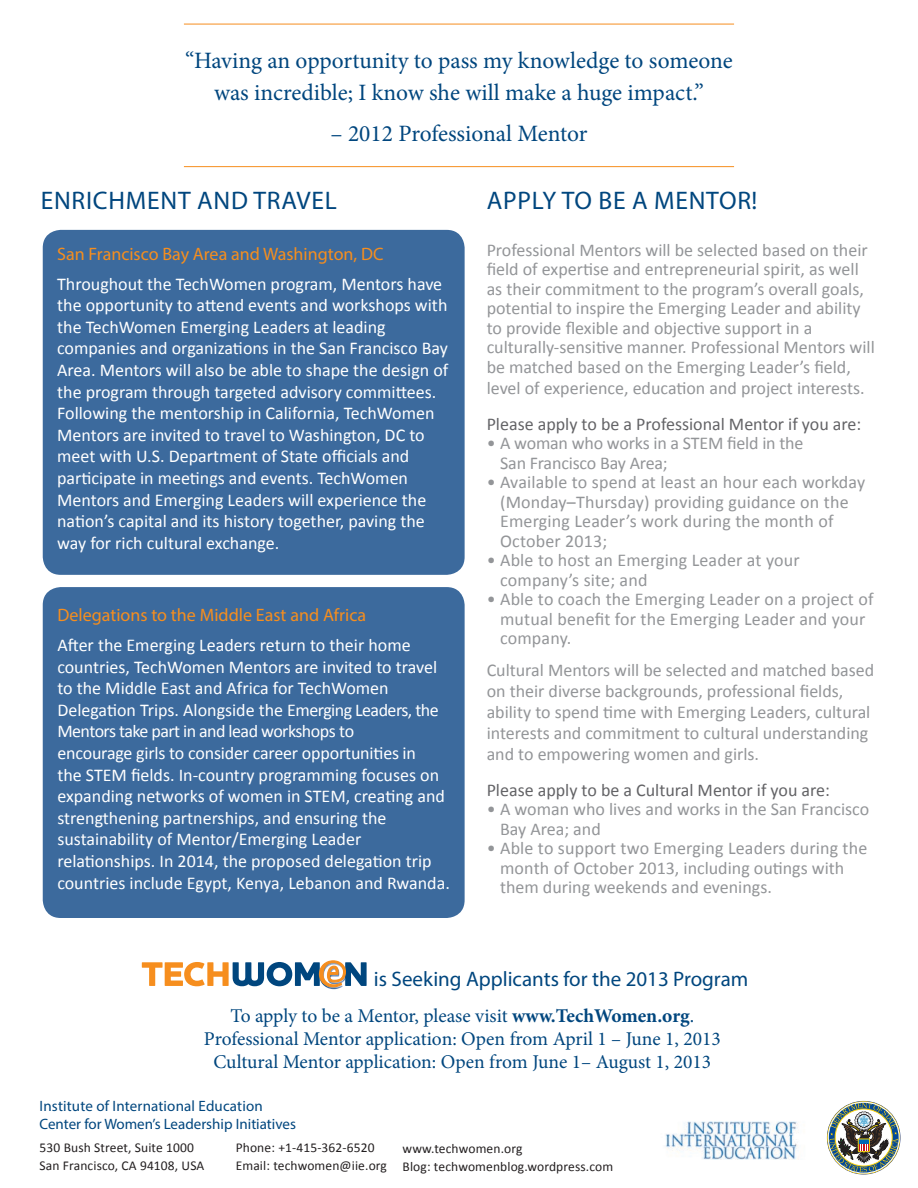
<style>
.page{position:relative;width:918px;height:1188px;background:#fff}
.page>*{position:absolute;margin:0;border:0;box-sizing:border-box;transform-origin:0 0}
.t1{font:25.5px "Myriad Pro";letter-spacing:.03em;color:#00467e}
.t2{font:23.4px/31.2px "Minion Pro";letter-spacing:-.005em;color:#00467e;text-align:center}
.t3{font:21px "Myriad Pro";color:#00467e}
.t4{font:19.5px "Minion Pro";letter-spacing:-.005em;color:#00467e}
.t5{font:18px/19.5px "Calibri";color:#939598}
.t6{font:18px/21.6px "Calibri";color:#fff}
.t7{font:18px "Calibri";color:#636366}
.t8{font:18px/21.6px "Calibri";letter-spacing:-.03em;color:#fff}
.t9{font:18px "Myriad Pro";color:#f68e1e}
.t10{font:15px/18px "Myriad Pro";letter-spacing:.005em;color:#00467e}
.t11{font:13.5px/18px "Calibri";letter-spacing:.01em;color:#231f20}
.s1{font-weight:700}
</style>
<div class="page">
<img style="left:326px;top:987px;width:16px;height:2px">
<svg style="left:142px;top:960px;width:225px;height:27px"></svg>
<img style="left:665px;top:1121px;width:133px;height:38px">
<img style="left:829px;top:1103px;width:69px;height:69px">
<div style="left:43px;top:230px;width:422px;height:345px;background:#3c6a9d;border-radius:18px"></div>
<div style="left:43px;top:587px;width:422px;height:331px;background:#3c6a9d;border-radius:18px"></div>
<hr style="left:184px;top:24px;width:550px;height:1px;background:#f68e1e">
<hr style="left:184px;top:166px;width:550px;height:1px;background:#f68e1e">
<p class="t2" style="left:185px;top:46px;width:549px">“Having an opportunity to pass my knowledge to someone was incredible; I know she will make a huge impact.”</p>
<p class="t2" style="left:331px;top:118px;width:258px">– 2012 Professional Mentor</p>
<p class="t1" style="left:41px;top:185px;width:298px">ENRICHMENT AND TRAVEL</p>
<p class="t9" style="left:57px;top:243px;width:328px">San Francisco Bay Area and Washington, DC</p>
<p class="t6" style="left:57px;top:273px;width:392px">Throughout the TechWomen program, Mentors have the opportunity to attend events and workshops with the TechWomen Emerging Leaders at leading</p>
<p class="t6" style="left:57px;top:338px;width:393px">companies and organizations in the San Francisco Bay Area. Mentors will also be able to shape the design of the program through targeted advisory committees.<br>Following the mentorship in California, TechWomen Mentors are invited to travel to Washington, DC to meet with U.S. Department of State officials and</p>
<p class="t6" style="left:57px;top:467px;width:352px">participate in meetings and events. TechWomen</p>
<p class="t6" style="left:57px;top:489px;width:371px;text-align:justify">Mentors and Emerging Leaders will experience the nation’s capital and its history together, paving the way for rich cultural exchange.</p>
<p class="t9" style="left:57px;top:604px;width:310px">Delegations to the Middle East and Africa</p>
<p class="t6" style="left:57px;top:634px;width:381px">After the Emerging Leaders return to their home countries, TechWomen Mentors are invited to travel to the Middle East and Africa for TechWomen</p>
<p class="t8" style="left:57px;top:699px;width:383px">Delegation Trips. Alongside the Emerging Leaders, the<br>Mentors take part in and lead workshops to</p>
<p class="t6" style="left:57px;top:742px;width:389px">encourage girls to consider career opportunities in<br>the STEM fields. In-country programming focuses on expanding networks of women in STEM, creating and strengthening partnerships, and ensuring the</p>
<p class="t6" style="left:57px;top:829px;width:305px">sustainability of Mentor/Emerging Leader</p>
<p class="t6" style="left:57px;top:850px;width:394px">relationships. In 2014, the proposed delegation trip countries include Egypt, Kenya, Lebanon and Rwanda.</p>
<p class="t1" style="left:487px;top:185px;width:272px">APPLY TO BE A MENTOR!</p>
<p class="t5" style="left:487px;top:240px;width:383px">Professional Mentors will be selected based on their field of expertise and entrepreneurial spirit, as well as their commitment to the program’s overall goals, potential to inspire the Emerging Leader and ability to provide flexible and objective support in a</p>
<p class="t5" style="left:487px;top:337px;width:390px;line-height:20.2px">culturally-sensitive manner. Professional Mentors will be matched based on the Emerging Leader’s field, level of experience, education and project interests.</p>
<p class="t7" style="left:487px;top:413px;width:376px">Please apply to be a Professional Mentor if you are:</p>
<p class="t5" style="left:487px;top:434px;width:318px">• A woman who works in a STEM field in the</p>
<p class="t5" style="left:500px;top:453px;width:169px">San Francisco Bay Area;</p>
<p class="t5" style="left:500px;top:473px;width:367px;text-indent:-13px">• Available to spend at least an hour each workday (Monday–Thursday) providing guidance on the<br>Emerging Leader’s work during the month of</p>
<p class="t5" style="left:500px;top:531px;width:109px">October 2013;</p>
<p class="t5" style="left:487px;top:551px;width:315px">• Able to host an Emerging Leader at your</p>
<p class="t5" style="left:500px;top:570px;width:149px">company’s site; and</p>
<p class="t5" style="left:500px;top:590px;width:375px;text-indent:-13px">• Able to coach the Emerging Leader on a project of mutual benefit for the Emerging Leader and your company.</p>
<p class="t5" style="left:487px;top:660px;width:389px;line-height:21px">Cultural Mentors will be selected and matched based on their diverse backgrounds, professional fields, ability to spend time with Emerging Leaders, cultural interests and commitment to cultural understanding and to empowering women and girls.</p>
<p class="t7" style="left:487px;top:779px;width:345px">Please apply to be a Cultural Mentor if you are:</p>
<p class="t5" style="left:500px;top:800px;width:371px;text-indent:-13px">• A woman who lives and works in the San Francisco<br>Bay Area; and</p>
<p class="t5" style="left:500px;top:839px;width:369px;text-indent:-13px">• Able to support two Emerging Leaders during the month of October 2013, including outings with them during weekends and evenings.</p>
<p class="t3" style="left:374px;top:966px;width:376px">is Seeking Applicants for the 2013 Program</p>
<p class="t4" style="left:231px;top:1002px;width:465px">To apply to be a Mentor, please visit <span class="s1">www.TechWomen.org</span>.</p>
<p class="t4" style="left:204px;top:1026px;width:518px">Professional Mentor application: Open from April 1 – June 1, 2013</p>
<p class="t4" style="left:214px;top:1049px;width:499px">Cultural Mentor application: Open from June 1– August 1, 2013</p>
<p class="t10" style="left:40px;top:1097px;width:258px">Institute of International Education<br>Center for Women’s Leadership Initiatives</p>
<p class="t11" style="left:40px;top:1139px;width:156px">530 Bush Street, Suite 1000</p>
<p class="t11" style="left:40px;top:1157px;width:166px">San Francisco, CA 94108, USA</p>
<p class="t11" style="left:236px;top:1139px;width:153px">Phone: +1-415-362-6520<br>Email: techwomen@iie.org</p>
<p class="t11" style="left:403px;top:1139px;width:121px">www.techwomen.org</p>
<p class="t11" style="left:403px;top:1157px;width:212px">Blog: techwomenblog.wordpress.com</p>
</div>
